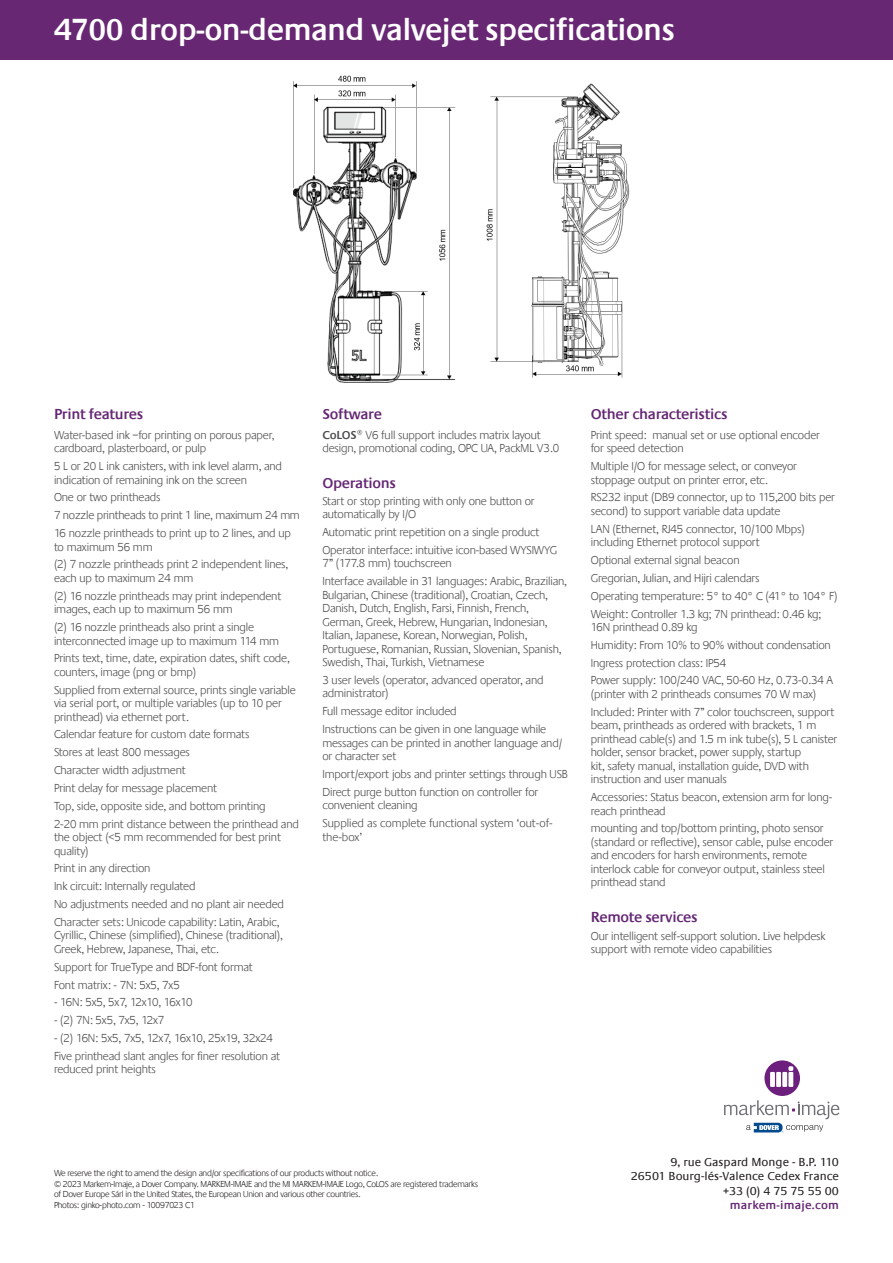
<style>
.page{position:relative;width:893px;height:1263px;background:#fff}
.page>*{position:absolute;margin:0;border:0;box-sizing:border-box;transform-origin:0 0}
.t1{font:600 31.5px "Praxis LT";letter-spacing:-.02em;color:#fff}
.t2{font:600 15px "Praxis LT";letter-spacing:-.02em;color:#652774}
.t3{font:300 12px/17.9px "Praxis LT";letter-spacing:-.01em;color:#4b4c4d}
.t4{font:12px/14.4px "Praxis LT";color:#231f20;text-align:right}
.t5{font:600 12px "Praxis LT";letter-spacing:.02em;color:#652774}
.t6{font:300 9px/10.8px "Praxis LT";letter-spacing:-.025em;color:#231f20}
.s1{font-weight:600}
</style>
<div class="page">
<div style="left:0;top:0;width:893px;height:60px;background:#672773"></div>
<img style="left:293px;top:75px;width:337px;height:308px">
<div style="left:764px;top:1060px;width:36px;height:36px;background:#6c1f7d;border-radius:50%"></div>
<div style="left:770px;top:1072px;width:5px;height:15px;background:#fff"></div>
<div style="left:776px;top:1072px;width:5px;height:15px;background:#fff"></div>
<div style="left:782px;top:1072px;width:5px;height:15px;background:#fff"></div>
<div style="left:788px;top:1072px;width:5px;height:15px;background:#fff"></div>
<svg style="left:788px;top:1066px;width:5px;height:5px"></svg>
<svg style="left:724px;top:1100px;width:115px;height:32px"></svg>
<h1 class="t1" style="left:54px;top:12px;width:623px">4700 drop-on-demand valvejet specifications</h1>
<p class="t2" style="left:54px;top:405px;width:91px">Print features</p>
<p class="t3" style="left:54px;top:428px;width:222px;line-height:13.5px">Water-based ink –for printing on porous paper, cardboard, plasterboard, or pulp</p>
<p class="t3" style="left:54px;top:460px;width:230px;line-height:13.5px">5 L or 20 L ink canisters, with ink level alarm, and indication of remaining ink on the screen</p>
<p class="t3" style="left:54px;top:489px;width:247px">One or two printheads<br>7 nozzle printheads to print 1 line, maximum 24 mm<br>16 nozzle printheads to print up to 2 lines, and up</p>
<p class="t3" style="left:54px;top:538px;width:236px">to maximum 56 mm<br>(2) 7 nozzle printheads print 2 independent lines,</p>
<p class="t3" style="left:54px;top:569px;width:229px">each up to maximum 24 mm<br>(2) 16 nozzle printheads may print independent</p>
<p class="t3" style="left:54px;top:600px;width:201px">images, each up to maximum 56 mm<br>(2) 16 nozzle printheads also print a single</p>
<p class="t3" style="left:54px;top:632px;width:237px">interconnected image up to maximum 114 mm<br>Prints text, time, date, expiration dates, shift code,</p>
<p class="t3" style="left:54px;top:663px;width:243px">counters, image (png or bmp)<br>Supplied from external source, prints single variable</p>
<p class="t3" style="left:54px;top:697px;width:229px;line-height:13.5px">via serial port, or multiple variables (up to 10 per printhead) via ethernet port.</p>
<p class="t3" style="left:54px;top:726px;width:246px">Calendar feature for custom date formats<br>Stores at least 800 messages<br>Character width adjustment<br>Print delay for message placement<br>Top, side, opposite side, and bottom printing<br>2-20 mm print distance between the printhead and</p>
<p class="t3" style="left:54px;top:831px;width:228px;line-height:13.5px">the object (&lt;5 mm recommended for best print quality)</p>
<p class="t3" style="left:54px;top:860px;width:231px">Print in any direction<br>Ink circuit: Internally regulated<br>No adjustments needed and no plant air needed Character sets: Unicode capability: Latin, Arabic,</p>
<p class="t3" style="left:54px;top:929px;width:230px;line-height:13.5px">Cyrillic, Chinese (simplified), Chinese (traditional),<br>Greek, Hebrew, Japanese, Thai, etc.</p>
<p class="t3" style="left:54px;top:958px;width:200px">Support for TrueType and BDF-font format<br>Font matrix: - 7N: 5x5, 7x5</p>
<p class="t3" style="left:54px;top:994px;width:140px">- 16N: 5x5, 5x7, 12x10, 16x10</p>
<p class="t3" style="left:54px;top:1011px;width:112px">- (2) 7N: 5x5, 7x5, 12x7</p>
<p class="t3" style="left:54px;top:1029px;width:228px">- (2) 16N: 5x5, 7x5, 12x7, 16x10, 25x19, 32x24<br>Five printhead slant angles for finer resolution at</p>
<p class="t3" style="left:54px;top:1061px;width:104px">reduced print heights</p>
<p class="t2" style="left:322px;top:405px;width:61px">Software</p>
<p class="t3" style="left:322px;top:428px;width:238px;line-height:13.5px"><span class="s1">CoLOS®</span> V6 full support includes matrix layout design, promotional coding, OPC UA, PackML V3.0</p>
<p class="t2" style="left:322px;top:475px;width:75px">Operations</p>
<p class="t3" style="left:322px;top:494px;width:214px;line-height:13.5px">Start or stop printing with only one button or automatically by I/O</p>
<p class="t3" style="left:322px;top:523px;width:236px">Automatic print repetition on a single product<br>Operator interface: intuitive icon-based WYSIWYG</p>
<p class="t3" style="left:322px;top:555px;width:246px">7” (177.8 mm) touchscreen<br>Interface available in 31 languages: Arabic, Brazilian,</p>
<p class="t3" style="left:322px;top:588px;width:241px;line-height:13.5px">Bulgarian, Chinese (traditional), Croatian, Czech, Danish, Dutch, English, Farsi, Finnish, French, German, Greek, Hebrew, Hungarian, Indonesian, Italian, Japanese, Korean, Norwegian, Polish, Portuguese, Romanian, Russian, Slovenian, Spanish, Swedish, Thai, Turkish, Vietnamese</p>
<p class="t3" style="left:322px;top:673px;width:223px;line-height:13.5px">3 user levels (operator, advanced operator, and administrator)</p>
<p class="t3" style="left:322px;top:703px;width:225px">Full message editor included<br>Instructions can be given in one language while</p>
<p class="t3" style="left:322px;top:736px;width:241px;line-height:13.5px">messages can be printed in another language and/ or character set</p>
<p class="t3" style="left:322px;top:765px;width:247px">Import/export jobs and printer settings through USB<br>Direct purge button function on controller for</p>
<p class="t3" style="left:322px;top:796px;width:232px">convenient cleaning<br>Supplied as complete functional system ‘out-of-</p>
<p class="t3" style="left:322px;top:828px;width:41px">the-box’</p>
<p class="t2" style="left:591px;top:405px;width:138px">Other characteristics</p>
<p class="t3" style="left:591px;top:428px;width:231px;line-height:13.5px">Print speed: manual set or use optional encoder for speed detection</p>
<p class="t3" style="left:591px;top:460px;width:208px;line-height:13.5px">Multiple I/O for message select, or conveyor stoppage output on printer error, etc.</p>
<p class="t3" style="left:591px;top:491px;width:246px;line-height:13.5px">RS232 input (DB9 connector, up to 115,200 bits per second) to support variable data update</p>
<p class="t3" style="left:591px;top:522px;width:215px;line-height:13.5px">LAN (Ethernet, RJ45 connector, 10/100 Mbps) including Ethernet protocol support</p>
<p class="t3" style="left:591px;top:551px;width:248px">Optional external signal beacon<br>Gregorian, Julian, and Hijri calendars<br>Operating temperature: 5° to 40° C (41° to 104° F)<br>Weight: Controller 1.3 kg; 7N printhead: 0.46 kg;</p>
<p class="t3" style="left:591px;top:618px;width:244px">16N printhead 0.89 kg<br>Humidity: From 10% to 90% without condensation Ingress protection class: IP54<br>Power supply: 100/240 VAC, 50-60 Hz, 0.73-0.34 A</p>
<p class="t3" style="left:591px;top:685px;width:245px">(printer with 2 printheads consumes 70 W max)<br>Included: Printer with 7” color touchscreen, support</p>
<p class="t3" style="left:591px;top:719px;width:248px;line-height:13.5px">beam, printheads as ordered with brackets, 1 m printhead cable(s) and 1.5 m ink tube(s), 5 L canister holder, sensor bracket, power supply, startup<br>kit, safety manual, installation guide, DVD with instruction and user manuals</p>
<p class="t3" style="left:591px;top:791px;width:243px;line-height:13.5px">Accessories: Status beacon, extension arm for long&shy;reach printhead</p>
<p class="t3" style="left:591px;top:822px;width:244px;line-height:13.5px">mounting and top/bottom printing, photo sensor (standard or reflective), sensor cable, pulse encoder and encoders for harsh environments, remote interlock cable for conveyor output, stainless steel printhead stand</p>
<p class="t2" style="left:591px;top:909px;width:108px">Remote services</p>
<p class="t3" style="left:591px;top:929px;width:236px;line-height:13.5px">Our intelligent self-support solution. Live helpdesk support with remote video capabilities</p>
<p class="t6" style="left:54px;top:1167px;width:425px">We reserve the right to amend the design and/or specifications of our products without notice.<br>© 2023 Markem-Imaje, a Dover Company. MARKEM-IMAJE and the MI MARKEM-IMAJE Logo, CoLOS are registered trademarks of Dover Europe Sárl in the United States, the European Union and various other countries.<br>Photos: ginko-photo.com - 10097023 C1</p>
<p class="t4" style="left:631px;top:1155px;width:210px">9, rue Gaspard Monge - B.P. 110<br>26501 Bourg-lés-Valence Cedex France +33 (0) 4 75 75 55 00</p>
<p class="t5" style="left:730px;top:1198px;width:111px">markem-imaje.com</p>
</div>
